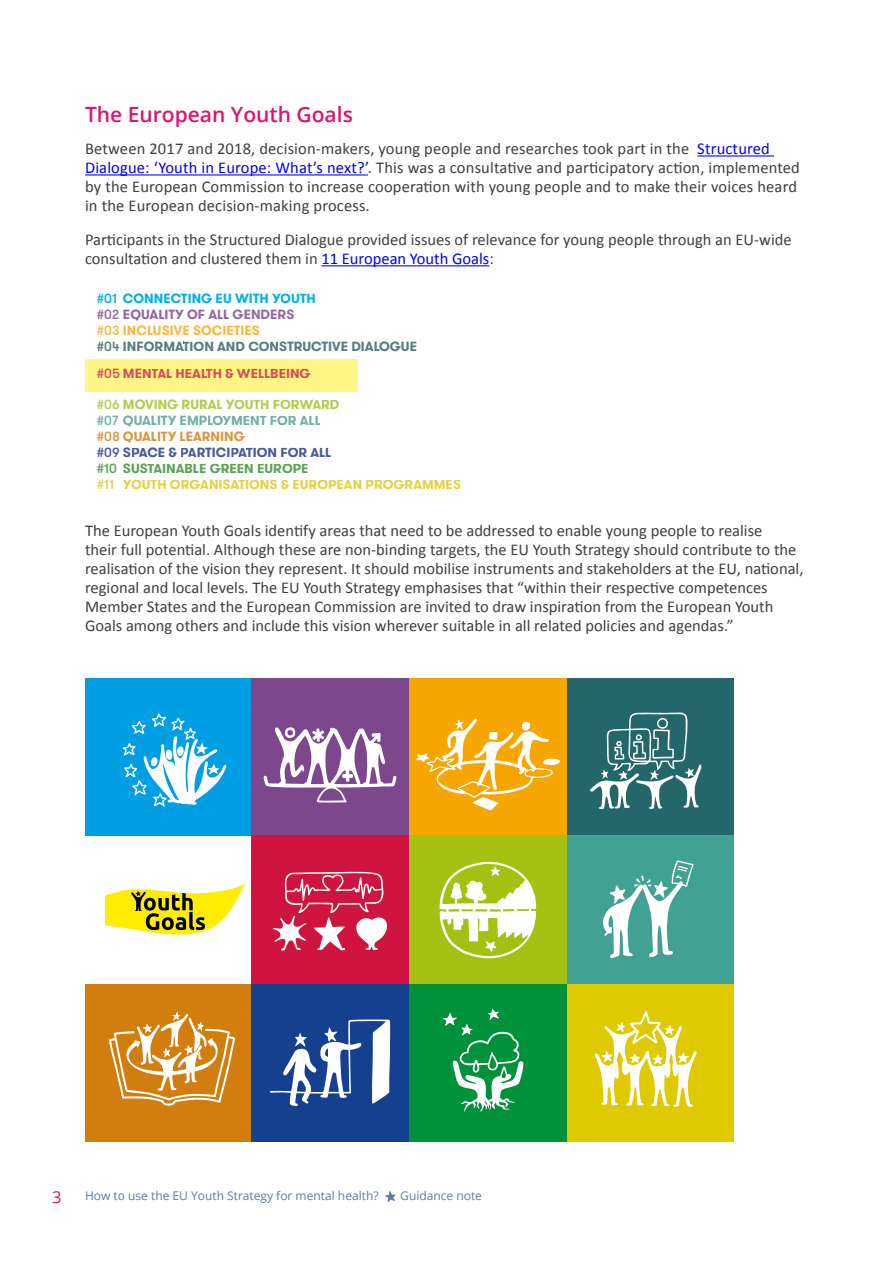
<style>
.page{position:relative;width:893px;height:1263px;background:#fff}
.page>*{position:absolute;margin:0;border:0;box-sizing:border-box;transform-origin:0 0}
.t1{font:600 21px "Open Sans";color:#e31271}
.t2{font:16.5px/18.9px "Calibri";color:#3f3f40}
.t3{font:16.5px "Open Sans";color:#e31171}
.t4{font:700 13.35px/16px "GT Walsheim Pro";color:#e5d243}
.t5{font:700 13.35px/16px "GT Walsheim Pro";color:#537d83}
.t6{font:700 13.35px "GT Walsheim Pro";color:#d74d5a}
.t7{font:12px "Open Sans";color:#6178a8}
.s1{color:#00f}
.s2{font-weight:500;color:#00b0eb}
.s3{color:#00b0eb}
.s4{font-weight:500;color:#9468a2}
.s5{color:#9468a2}
.s6{font-weight:500;color:#fab83f}
.s7{color:#fab83f}
.s8{font-weight:500}
.s9{font-weight:500;color:#b6ca4b}
.s10{color:#b6ca4b}
.s11{font-weight:500;color:#70b1a7}
.s12{color:#70b1a7}
.s13{font-weight:500;color:#dc953f}
.s14{color:#dc953f}
.s15{font-weight:500;color:#455aa3}
.s16{color:#455aa3}
.s17{font-weight:500;color:#5aa356}
.s18{color:#5aa356}
</style>
<div class="page">
<svg style="left:385px;top:1191px;width:11px;height:11px"></svg>
<hr style="left:697px;top:155px;width:77px;height:2px;background:#00f">
<hr style="left:85px;top:174px;width:283px;height:1px;background:#00f">
<hr style="left:321px;top:265px;width:168px;height:1px;background:#00f">
<div style="left:85px;top:359px;width:272px;height:32px;background:#fff683"></div>
<svg style="left:85px;top:678px;width:648px;height:464px;background:#8e976f"></svg>
<p class="t1" style="left:85px;top:100px;width:269px">The European Youth Goals</p>
<p class="t2" style="left:85px;top:139px;width:716px">Between 2017 and 2018, decision-makers, young people and researches took part in the <span class="s1">Structured Dialogue: ‘Youth in Europe: What’s next?’</span>. This was a consultative and participatory action, implemented by the European Commission to increase cooperation with young people and to make their voices heard in the European decision-making process.</p>
<p class="t2" style="left:85px;top:230px;width:708px">Participants in the Structured Dialogue provided issues of relevance for young people through an EU-wide consultation and clustered them in <span class="s1">11 European Youth Goals</span>:</p>
<p class="t5" style="left:97px;top:290px;width:322px"><span class="s2">#01</span> <span class="s3">CONNECTING EU WITH YOUTH<br></span><span class="s4">#02</span> <span class="s5">EQUALITY OF ALL GENDERS<br></span><span class="s6">#03</span> <span class="s7">INCLUSIVE SOCIETIES<br></span><span class="s8">#04</span> INFORMATION AND CONSTRUCTIVE DIALOGUE</p>
<p class="t6" style="left:97px;top:365px;width:215px"><span class="s8">#05</span> MENTAL HEALTH &amp; WELLBEING</p>
<p class="t4" style="left:97px;top:397px;width:366px"><span class="s9">#06</span> <span class="s10">MOVING RURAL YOUTH FORWARD<br></span><span class="s11">#07</span> <span class="s12">QUALITY EMPLOYMENT FOR ALL<br></span><span class="s13">#08</span> <span class="s14">QUALITY LEARNING<br></span><span class="s15">#09</span> <span class="s16">SPACE &amp; PARTICIPATION FOR ALL<br></span><span class="s17">#10</span> <span class="s18">SUSTAINABLE GREEN EUROPE<br></span><span class="s8">#11</span> YOUTH ORGANISATIONS &amp; EUROPEAN PROGRAMMES</p>
<p class="t2" style="left:85px;top:521px;width:720px">The European Youth Goals identify areas that need to be addressed to enable young people to realise<br>their full potential. Although these are non-binding targets, the EU Youth Strategy should contribute to the realisation of the vision they represent. It should mobilise instruments and stakeholders at the EU, national, regional and local levels. The EU Youth Strategy emphasises that “within their respective competences Member States and the European Commission are invited to draw inspiration from the European Youth Goals among others and include this vision wherever suitable in all related policies and agendas.”</p>
<p class="t3" style="left:52px;top:1186px;width:11px">3</p>
<p class="t7" style="left:85px;top:1187px;width:295px">How to use the EU Youth Strategy for mental health?</p>
<p class="t7" style="left:400px;top:1187px;width:83px">Guidance note</p>
</div>
